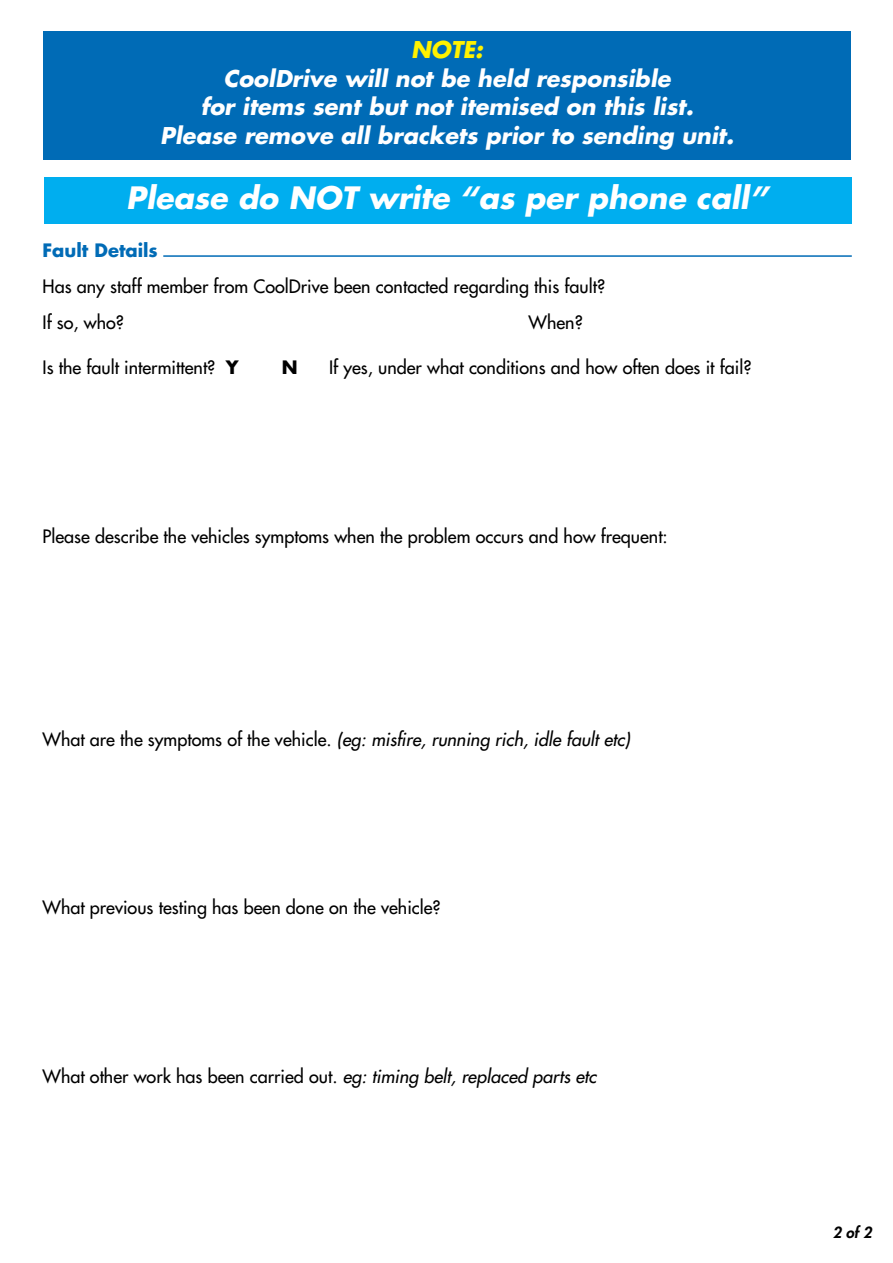
<style>
.page{position:relative;width:893px;height:1263px;background:#fff}
.page>*{position:absolute;margin:0;border:0;box-sizing:border-box;transform-origin:0 0}
.t1{font:italic 700 30px "Futura Std";color:#fff}
.t2{font:italic 700 22.5px/28.5px "Futura Std";color:#fff;text-align:center}
.t3{font:italic 700 22.5px "Futura Std";color:#fff200}
.t4{font:500 18px/36px "Futura Std";color:#000}
.t5{font:italic 500 18px "Futura Std";color:#000}
.t6{font:700 18px "Futura Std";color:#006bb6}
.t7{font:700 18px "Futura Std";color:#000}
.t8{font:italic 800 15px "Futura Std";color:#000}
.s1{font-weight:700}
.s2{font-style:normal}
.s3{font-style:italic}
</style>
<div class="page">
<div style="left:43px;top:31px;width:808px;height:128px;background:#006bb6"></div>
<div style="left:44px;top:177px;width:808px;height:47px;background:#00aeef"></div>
<hr style="left:163px;top:255px;width:689px;height:2px;background:#006bb6">
<p class="t3" style="left:411px;top:35px;width:73px">NOTE:</p>
<p class="t2" style="left:160px;top:64px;width:575px">CoolDrive will not be held responsible<br>for items sent but not itemised on this list.<br>Please remove all brackets prior to sending unit.</p>
<h1 class="t1" style="left:126px;top:178px;width:643px">Please do NOT write “as per phone call”</h1>
<p class="t6" style="left:43px;top:238px;width:117px">Fault Details</p>
<p class="t4" style="left:43px;top:269px;width:564px">Has any staff member from CoolDrive been contacted regarding this fault?<br>If so, who?</p>
<p class="t4" style="left:529px;top:305px;width:56px">When?</p>
<p class="t4" style="left:43px;top:350px;width:198px">Is the fault intermittent? <span class="s1">Y</span></p>
<p class="t7" style="left:282px;top:355px;width:17px">N</p>
<p class="t4" style="left:329px;top:350px;width:424px">If yes, under what conditions and how often does it fail?</p>
<p class="t4" style="left:43px;top:518px;width:627px">Please describe the vehicles symptoms when the problem occurs and how frequent:</p>
<p class="t5" style="left:43px;top:728px;width:589px"><span class="s2">What are the symptoms of the vehicle.</span> (eg: misfire, running rich, idle fault etc)</p>
<p class="t4" style="left:43px;top:890px;width:400px">What previous testing has been done on the vehicle?</p>
<p class="t4" style="left:43px;top:1058px;width:555px">What other work has been carried out. <span class="s3">eg: timing belt, replaced parts etc</span></p>
<p class="t8" style="left:833px;top:1223px;width:40px">2 of 2</p>
</div>
